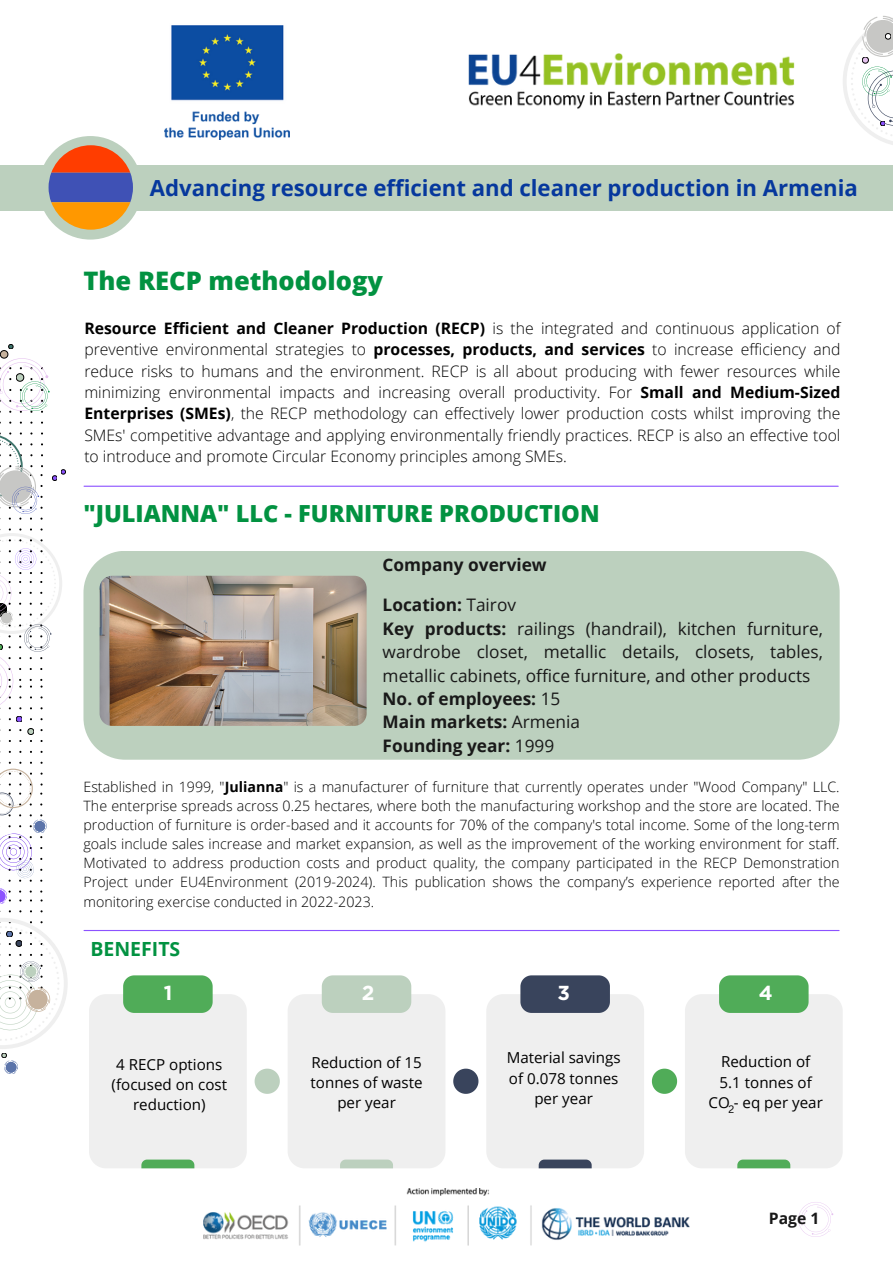
<style>
.page{position:relative;width:893px;height:1264px;background:#fff}
.page>*{position:absolute;margin:0;border:0;box-sizing:border-box;transform-origin:0 0}
.t1{font:800 25.5px "Open Sans";color:#029241}
.t2{font:800 23.55px "Open Sans";color:#029241}
.t3{font:700 22.2px "Open Sans";color:#06389d}
.t4{font:700 20.25px "Gotham";color:#fff}
.t5{font:700 19.5px "Open Sans";color:#029241}
.t6{font:17.25px/23.4px "Open Sans";color:#191919}
.t7{font:700 17.25px "Open Sans";color:#191919}
.t8{font:300 15.75px/21.3px "Open Sans";color:#000;text-align:justify}
.t9{font:700 15.75px "Open Sans";color:#191919}
.t10{font:15.15px/20.2px "Open Sans";color:#000;text-align:center}
.t11{font:300 14.25px/19.2px "Open Sans";color:#000;text-align:justify}
.t12{font:10.5px "Canva Sans";color:#000}
.s1{font-weight:700}
</style>
<div class="page">
<img style="left:203px;top:1188px;width:486px;height:58px">
<div style="left:0;top:165px;width:892px;height:45px;background:#bcd0be"></div>
<div style="left:39px;top:136px;width:103px;height:103px;background:#bcd0be;border-radius:50%"></div>
<img style="left:468px;top:54px;width:326px;height:55px">
<hr style="left:84px;top:485px;width:754px;height:2px;background:#8c52ff">
<svg style="left:798px;top:1202px;width:35px;height:34px"></svg>
<svg style="left:288px;top:975px;width:157px;height:193px"></svg>
<svg style="left:486px;top:975px;width:158px;height:193px"></svg>
<svg style="left:685px;top:975px;width:157px;height:193px"></svg>
<svg style="left:89px;top:975px;width:158px;height:193px"></svg>
<svg style="left:453px;top:1068px;width:25px;height:25px"></svg>
<svg style="left:254px;top:1068px;width:26px;height:25px"></svg>
<svg style="left:651px;top:1068px;width:26px;height:25px"></svg>
<hr style="left:84px;top:929px;width:755px;height:2px;background:#8c52ff">
<svg style="left:49px;top:145px;width:84px;height:85px"></svg>
<div style="left:83px;top:551px;width:756px;height:208px;background:#bcd0be"></div>
<img style="left:100px;top:575px;width:266px;height:151px;border-radius:12px">
<img style="left:165px;top:25px;width:125px;height:114px">
<svg style="left:0;top:344px;width:68px;height:729px"></svg>
<svg style="left:843px;top:16px;width:49px;height:129px"></svg>
<p class="t3" style="left:150px;top:172px;width:709px">Advancing resource efficient and cleaner production in Armenia</p>
<p class="t1" style="left:83px;top:263px;width:301px">The RECP methodology</p>
<p class="t8" style="left:84px;top:317px;width:757px"><span class="s1">Resource Efficient and Cleaner Production (RECP)</span> is the integrated and continuous application of preventive environmental strategies to <span class="s1">processes, products, and services</span> to increase efficiency and reduce risks to humans and the environment. RECP is all about producing with fewer resources while minimizing environmental impacts and increasing overall productivity. For <span class="s1">Small and Medium-Sized Enterprises (SMEs)</span>, the RECP methodology can effectively lower production costs whilst improving the SMEs' competitive advantage and applying environmentally friendly practices. RECP is also an effective tool to introduce and promote Circular Economy principles among SMEs.</p>
<p class="t2" style="left:83px;top:496px;width:517px">"JULIANNA" LLC - FURNITURE PRODUCTION</p>
<p class="t7" style="left:382px;top:552px;width:165px">Company overview</p>
<p class="t6" style="left:382px;top:593px;width:442px"><span class="s1">Location:</span> Tairov<br><span class="s1">Key products:</span> railings (handrail), kitchen furniture, wardrobe closet, metallic details, closets, tables, metallic cabinets, office furniture, and other products <span class="s1">No. of employees:</span> 15<br><span class="s1">Main markets:</span> Armenia<br><span class="s1">Founding year:</span> 1999</p>
<p class="t11" style="left:83px;top:776px;width:757px">Established in 1999, "<span class="s1">Julianna</span>" is a manufacturer of furniture that currently operates under "Wood Company" LLC.<br>The enterprise spreads across 0.25 hectares, where both the manufacturing workshop and the store are located. The production of furniture is order-based and it accounts for 70% of the company's total income. Some of the long-term goals include sales increase and market expansion, as well as the improvement of the working environment for staff.<br>Motivated to address production costs and product quality, the company participated in the RECP Demonstration Project under EU4Environment (2019-2024). This publication shows the company’s experience reported after the monitoring exercise conducted in 2022-2023.</p>
<p class="t5" style="left:90px;top:935px;width:91px">BENEFITS</p>
<h2 class="t4" style="left:164px;top:981px;width:10px">1</h2>
<p class="t4" style="left:362px;top:981px;width:14px">2</p>
<p class="t4" style="left:557px;top:981px;width:14px">3</p>
<p class="t4" style="left:758px;top:981px;width:15px">4</p>
<p class="t10" style="left:116px;top:1053px;width:108px">4 RECP options</p>
<p class="t10" style="left:112px;top:1073px;width:117px">(focused on cost reduction)</p>
<p class="t10" style="left:310px;top:1051px;width:114px">Reduction of 15 tonnes of waste per year</p>
<h3 class="t10" style="left:506px;top:1047px;width:115px">Material savings of 0.078 tonnes per year</h3>
<p class="t10" style="left:721px;top:1051px;width:91px">Reduction of</p>
<p class="t10" style="left:719px;top:1071px;width:94px">5.1 tonnes of</p>
<p class="t10" style="left:708px;top:1091px;width:116px">CO - eq per year</p>
<p class="t12" style="left:728px;top:1101px;width:7px">2</p>
<p class="t9" style="left:768px;top:1207px;width:52px">Page 1</p>
</div>
